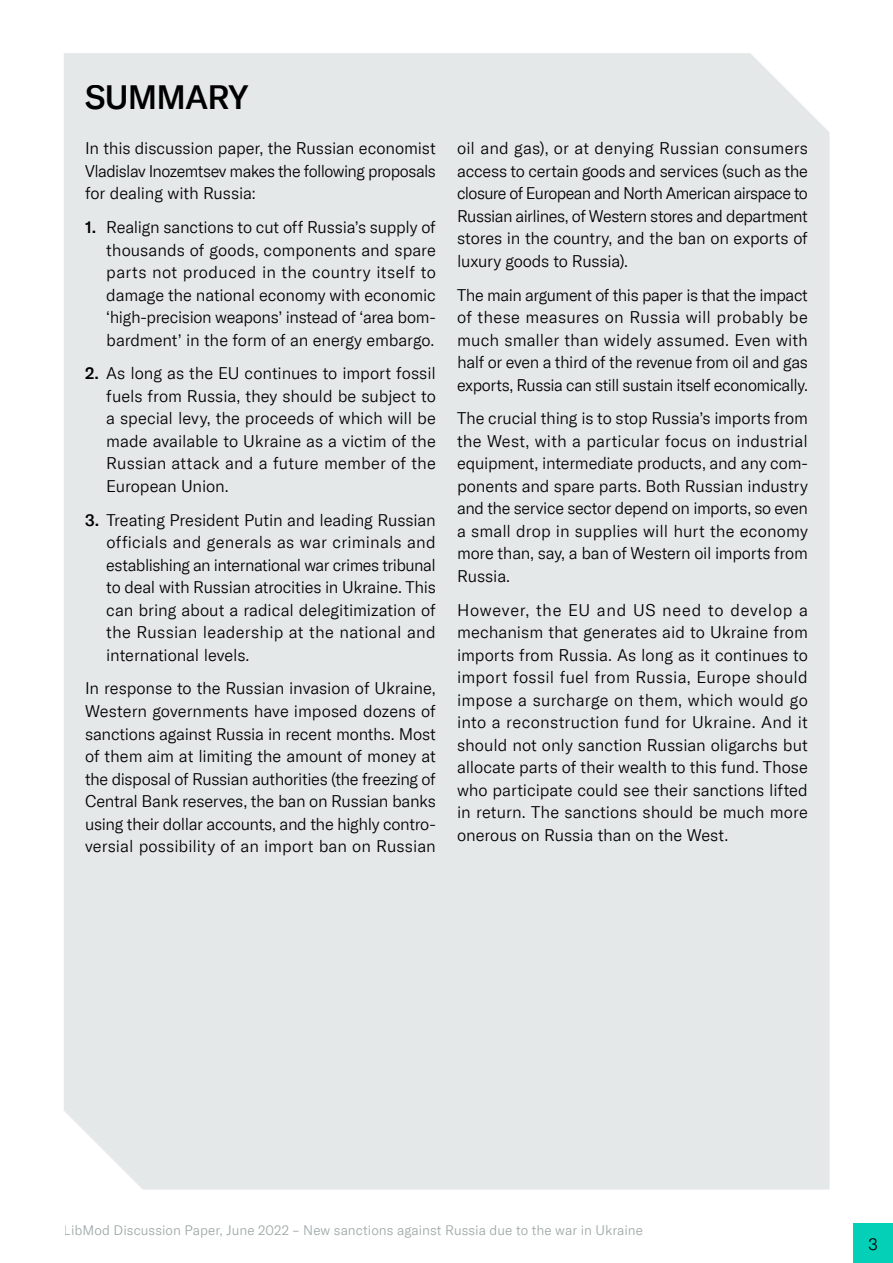
<style>
.page{position:relative;width:893px;height:1263px;background:#fff}
.page>*{position:absolute;margin:0;border:0;box-sizing:border-box;transform-origin:0 0}
.t1{font:500 33px "GT America";letter-spacing:-.03em;color:#000}
.t2{font:300 16.5px/22.5px "GT America";letter-spacing:-.01em;color:#000;text-align:justify}
.t3{font:300 13.5px "GT America";letter-spacing:.005em;color:#9fa9a8}
.s1{font-weight:500}
</style>
<div class="page">
<div style="left:853px;top:1223px;width:40px;height:40px;background:#03d0b6"></div>
<div style="left:64px;top:53px;width:765px;height:1136px;background:#e4e8e8"></div>
<h1 class="t1" style="left:85px;top:78px;width:165px">SUMMARY</h1>
<p class="t2" style="left:85px;top:137px;width:352px">In this discussion paper, the Russian economist Vladislav Inozemtsev makes the following proposals for dealing with Russia:</p>
<p class="t2" style="left:106px;top:216px;width:331px;text-indent:-21px"><span class="s1">1.</span> Realign sanctions to cut off Russia’s supply of thousands of goods, components and spare parts not produced in the country itself to damage the national economy with economic ‘high-precision weapons’ instead of ‘area bom&shy;bardment’ in the form of an energy embargo.</p>
<p class="t2" style="left:106px;top:362px;width:331px;text-indent:-21px"><span class="s1">2.</span> As long as the EU continues to import fossil fuels from Russia, they should be subject to a special levy, the proceeds of which will be made available to Ukraine as a victim of the Russian attack and a future member of the European Union.</p>
<p class="t2" style="left:106px;top:509px;width:331px;text-indent:-21px"><span class="s1">3.</span> Treating President Putin and leading Russian officials and generals as war criminals and establishing an international war crimes tribunal to deal with Russian atrocities in Ukraine. This can bring about a radical delegitimization of the Russian leadership at the national and international levels.</p>
<p class="t2" style="left:85px;top:677px;width:352px">In response to the Russian invasion of Ukraine, Western governments have imposed dozens of sanctions against Russia in recent months. Most of them aim at limiting the amount of money at the disposal of Russian authorities (the freezing of Central Bank reserves, the ban on Russian banks using their dollar accounts, and the highly contro&shy;versial possibility of an import ban on Russian</p>
<p class="t2" style="left:457px;top:137px;width:352px">oil and gas), or at denying Russian consumers access to certain goods and services (such as the closure of European and North American airspace to Russian airlines, of Western stores and department stores in the country, and the ban on exports of luxury goods to Russia).</p>
<p class="t2" style="left:457px;top:284px;width:352px">The main argument of this paper is that the impact of these measures on Russia will probably be much smaller than widely assumed. Even with half or even a third of the revenue from oil and gas exports, Russia can still sustain itself economically.</p>
<p class="t2" style="left:457px;top:407px;width:352px">The crucial thing is to stop Russia’s imports from the West, with a particular focus on industrial equipment, intermediate products, and any com&shy;ponents and spare parts. Both Russian industry and the service sector depend on imports, so even a small drop in supplies will hurt the economy more than, say, a ban of Western oil imports from Russia.</p>
<p class="t2" style="left:457px;top:599px;width:352px">However, the EU and US need to develop a mechanism that generates aid to Ukraine from imports from Russia. As long as it continues to import fossil fuel from Russia, Europe should impose a surcharge on them, which would go into a reconstruction fund for Ukraine. And it should not only sanction Russian oligarchs but allocate parts of their wealth to this fund. Those who participate could see their sanctions lifted in return. The sanctions should be much more onerous on Russia than on the West.</p>
<p class="t3" style="left:64px;top:1222px;width:581px">LibMod Discussion Paper, June 2022 – New sanctions against Russia due to the war in Ukraine</p>
<p class="t2" style="left:868px;top:1233px;width:11px">3</p>
</div>
